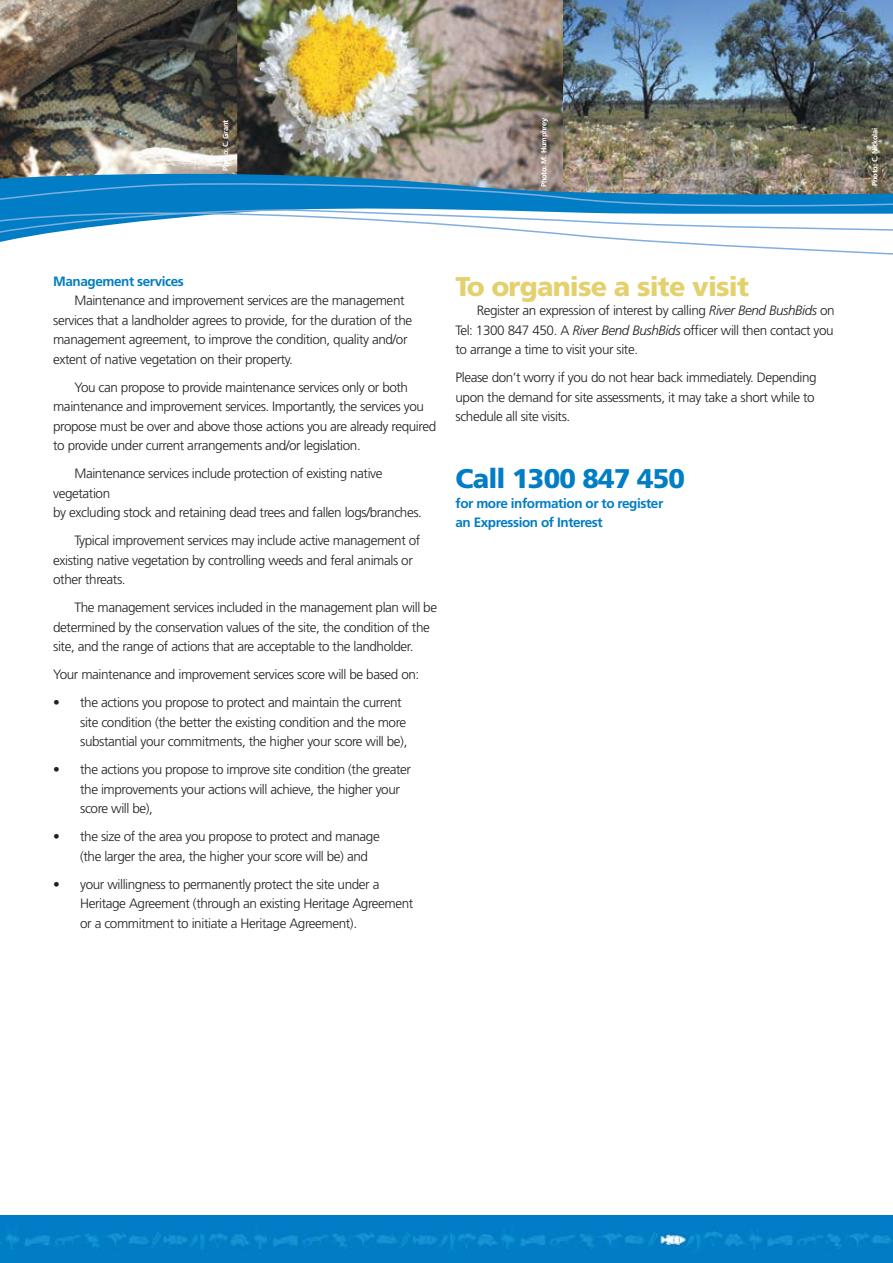
<style>
.page{position:relative;width:893px;height:1263px;background:#fff}
.page>*{position:absolute;margin:0;border:0;box-sizing:border-box;transform-origin:0 0}
.t1{font:900 27px "Frutiger LT Std";letter-spacing:-.03em;color:#e4d16d}
.t2{font:900 27px "Frutiger LT Std";letter-spacing:-.03em;color:#007dc4}
.t3{font:300 13.5px/19.5px "Frutiger LT Std";letter-spacing:-.03em;color:#231f20}
.t4{font:700 13.5px/19.5px "Frutiger LT Std";letter-spacing:-.03em;color:#007dc4}
.t5{font:700 7.5px "Frutiger LT Std";letter-spacing:-.03em;color:#fff}
.s1{font-style:italic}
</style>
<div class="page">
<img style="left:563px;top:0;width:330px;height:163px">
<img style="left:237px;top:0;width:326px;height:163px">
<img style="left:0;top:0;width:237px;height:163px">
<img style="left:0;top:1215px;width:893px;height:45px">
<hr style="left:0;top:1260px;width:893px;height:3px;background:#007dc4">
<img style="left:0;top:163px;width:893px;height:18px">
<svg style="left:0;top:181px;width:893px;height:17px;background:#3a83ac"></svg>
<svg style="left:0;top:198px;width:893px;height:57px"></svg>
<p class="t5" style="left:221px;top:171px;width:52px;rotate:-90deg">Photo: C. Grant</p>
<p class="t5" style="left:539px;top:187px;width:71px;rotate:-90deg">Photo: M. Humphrey</p>
<p class="t5" style="left:870px;top:186px;width:59px;rotate:-90deg">Photo: C. Nickolai</p>
<p class="t4" style="left:53px;top:271px;width:132px">Management services</p>
<p class="t3" style="left:53px;top:291px;width:361px;text-indent:21px">Maintenance and improvement services are the management services that a landholder agrees to provide, for the duration of the management agreement, to improve the condition, quality and/or extent of native vegetation on their property.</p>
<p class="t3" style="left:53px;top:378px;width:385px;text-indent:21px">You can propose to provide maintenance services only or both maintenance and improvement services. Importantly, the services you propose must be over and above those actions you are already required to provide under current arrangements and/or legislation.</p>
<p class="t3" style="left:53px;top:464px;width:370px;text-indent:21px">Maintenance services include protection of existing native vegetation<br>by excluding stock and retaining dead trees and fallen logs/branches.</p>
<p class="t3" style="left:53px;top:531px;width:369px;text-indent:21px">Typical improvement services may include active management of existing native vegetation by controlling weeds and feral animals or other threats.</p>
<p class="t3" style="left:53px;top:598px;width:385px;text-indent:21px">The management services included in the management plan will be determined by the conservation values of the site, the condition of the site, and the range of actions that are acceptable to the landholder.</p>
<p class="t3" style="left:53px;top:665px;width:368px">Your maintenance and improvement services score will be based on:</p>
<p class="t3" style="left:80px;top:693px;width:329px;text-indent:-27px">• the actions you propose to protect and maintain the current site condition (the better the existing condition and the more substantial your commitments, the higher your score will be),</p>
<p class="t3" style="left:80px;top:760px;width:332px;text-indent:-27px">• the actions you propose to improve site condition (the greater the improvements your actions will achieve, the higher your score will be),</p>
<p class="t3" style="left:80px;top:827px;width:301px;text-indent:-27px">• the size of the area you propose to protect and manage (the larger the area, the higher your score will be) and</p>
<p class="t3" style="left:80px;top:874px;width:335px;text-indent:-27px">• your willingness to permanently protect the site under a<br>Heritage Agreement (through an existing Heritage Agreement or a commitment to initiate a Heritage Agreement).</p>
<h1 class="t1" style="left:455px;top:270px;width:295px">To organise a site visit</h1>
<p class="t3" style="left:455px;top:301px;width:381px;text-align:justify;text-indent:21px">Register an expression of interest by calling <span class="s1">River Bend BushBids</span> on Tel: 1300 847 450. A <span class="s1">River Bend BushBids</span> officer will then contact you to arrange a time to visit your site.</p>
<p class="t3" style="left:455px;top:368px;width:363px">Please don’t worry if you do not hear back immediately. Depending upon the demand for site assessments, it may take a short while to schedule all site visits.</p>
<h1 class="t2" style="left:455px;top:463px;width:231px">Call 1300 847 450</h1>
<p class="t4" style="left:455px;top:494px;width:209px">for more information or to register an Expression of Interest</p>
</div>
